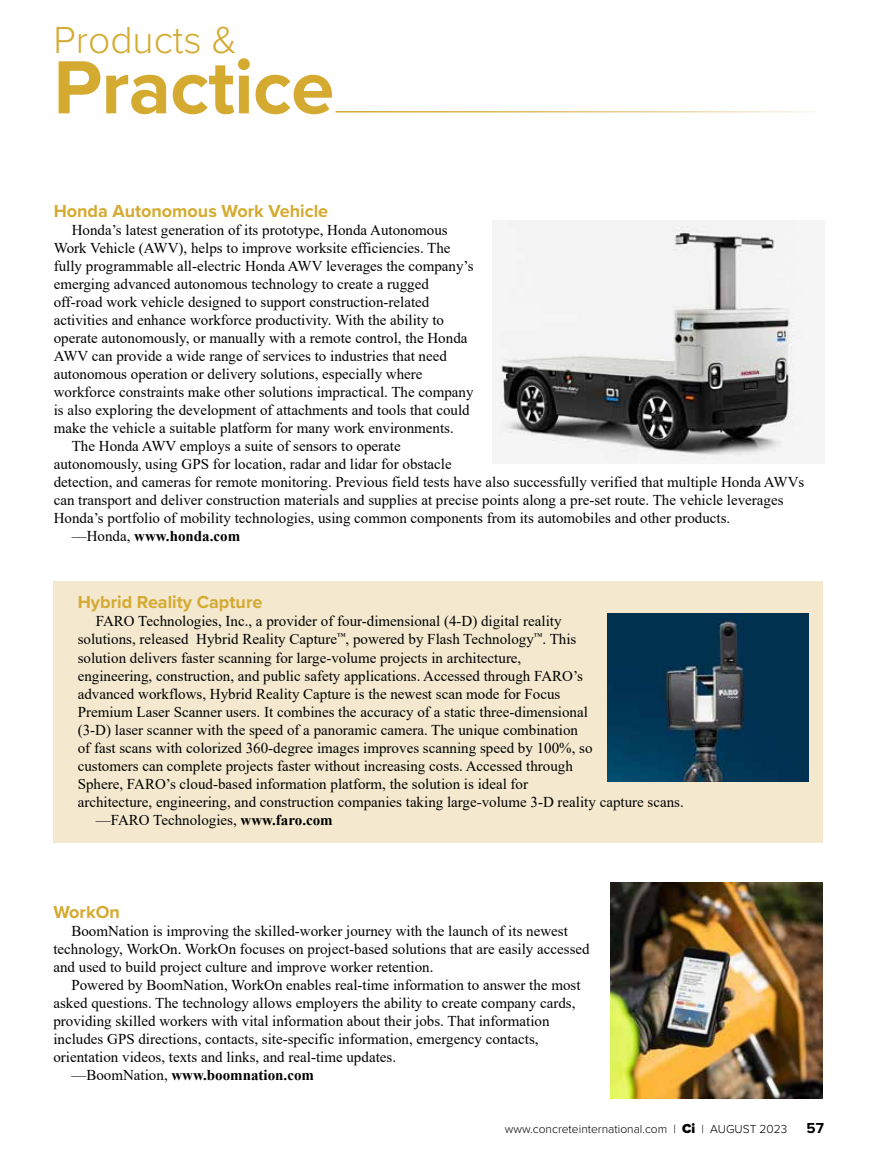
<style>
.page{position:relative;width:878px;height:1175px;background:#fff}
.page>*{position:absolute;margin:0;border:0;box-sizing:border-box;transform-origin:0 0}
.t1{font:700 78px "Proxima Nova";letter-spacing:-.01em;color:#d5aa31}
.t2{font:300 39px "Proxima Nova";color:#d5aa31}
.t3{font:700 18px "Proxima Nova";color:#d5aa31}
.t4{font:15px/18px "Times New Roman";color:#000}
.t5{font:700 15px "Times New Roman";color:#000}
.t6{font:700 15px "Proxima Nova";color:#000}
.t7{font:300 12px "Proxima Nova";color:#000}
.s1{font-weight:400}
.s2{font-weight:700}
.s3{font-weight:900;font-size:13.5px}
</style>
<div class="page">
<div style="left:53px;top:580px;width:769px;height:262px;background:#f4e8cf"></div>
<img style="left:499px;top:220px;width:304px;height:241px">
<img style="left:607px;top:614px;width:201px;height:167px">
<img style="left:610px;top:882px;width:212px;height:216px">
<h2 class="t2" style="left:53px;top:11px;width:185px">Products &amp;</h2>
<h1 class="t1" style="left:53px;top:29px;width:282px">Practice</h1>
<p class="t3" style="left:54px;top:197px;width:276px">Honda Autonomous Work Vehicle</p>
<p class="t4" style="left:72px;top:220px;width:377px">Honda’s latest generation of its prototype, Honda Autonomous</p>
<p class="t4" style="left:54px;top:238px;width:398px">Work Vehicle (AWV), helps to improve worksite efficiencies. The</p>
<p class="t4" style="left:54px;top:256px;width:421px">fully programmable all-electric Honda AWV leverages the company’s</p>
<p class="t4" style="left:54px;top:274px;width:377px">emerging advanced autonomous technology to create a rugged</p>
<p class="t4" style="left:54px;top:292px;width:377px">off-road work vehicle designed to support construction-related</p>
<p class="t4" style="left:54px;top:310px;width:392px">activities and enhance workforce productivity. With the ability to</p>
<p class="t4" style="left:54px;top:328px;width:415px">operate autonomously, or manually with a remote control, the Honda</p>
<p class="t4" style="left:54px;top:346px;width:395px">AWV can provide a wide range of services to industries that need</p>
<p class="t4" style="left:54px;top:364px;width:370px">autonomous operation or delivery solutions, especially where</p>
<p class="t4" style="left:54px;top:382px;width:421px">workforce constraints make other solutions impractical. The company</p>
<p class="t4" style="left:54px;top:400px;width:417px">is also exploring the development of attachments and tools that could</p>
<p class="t4" style="left:54px;top:418px;width:401px">make the vehicle a suitable platform for many work environments.</p>
<p class="t4" style="left:72px;top:436px;width:330px">The Honda AWV employs a suite of sensors to operate</p>
<p class="t4" style="left:54px;top:454px;width:399px">autonomously, using GPS for location, radar and lidar for obstacle</p>
<p class="t4" style="left:54px;top:472px;width:752px">detection, and cameras for remote monitoring. Previous field tests have also successfully verified that multiple Honda AWVs</p>
<p class="t4" style="left:54px;top:490px;width:731px">can transport and deliver construction materials and supplies at precise points along a pre-set route. The vehicle leverages</p>
<p class="t4" style="left:54px;top:508px;width:678px">Honda’s portfolio of mobility technologies, using common components from its automobiles and other products.</p>
<p class="t5" style="left:72px;top:525px;width:170px"><span class="s1">––Honda,</span> www.honda.com</p>
<p class="t3" style="left:78px;top:589px;width:186px">Hybrid Reality Capture</p>
<p class="t4" style="left:96px;top:612px;width:467px">FARO Technologies, Inc., a provider of four-dimensional (4-D) digital reality</p>
<p class="t4" style="left:78px;top:630px;width:500px">solutions, released Hybrid Reality Capture<sup>™</sup>, powered by Flash Technology<sup>™</sup>. This</p>
<p class="t4" style="left:78px;top:648px;width:445px">solution delivers faster scanning for large-volume projects in architecture,</p>
<p class="t4" style="left:78px;top:666px;width:507px">engineering, construction, and public safety applications. Accessed through FARO’s</p>
<p class="t4" style="left:78px;top:684px;width:484px">advanced workflows, Hybrid Reality Capture is the newest scan mode for Focus</p>
<p class="t4" style="left:78px;top:702px;width:511px">Premium Laser Scanner users. It combines the accuracy of a static three-dimensional</p>
<p class="t4" style="left:78px;top:720px;width:501px">(3-D) laser scanner with the speed of a panoramic camera. The unique combination</p>
<p class="t4" style="left:78px;top:738px;width:516px">of fast scans with colorized 360-degree images improves scanning speed by 100%, so</p>
<p class="t4" style="left:78px;top:756px;width:496px">customers can complete projects faster without increasing costs. Accessed through</p>
<p class="t4" style="left:78px;top:774px;width:452px">Sphere, FARO’s cloud-based information platform, the solution is ideal for</p>
<p class="t4" style="left:78px;top:792px;width:607px">architecture, engineering, and construction companies taking large-volume 3-D reality capture scans.</p>
<p class="t4" style="left:96px;top:810px;width:238px">—FARO Technologies, <span class="s2">www.faro.com</span></p>
<p class="t3" style="left:53px;top:898px;width:68px">WorkOn</p>
<p class="t4" style="left:53px;top:921px;width:537px;text-indent:18px">BoomNation is improving the skilled-worker journey with the launch of its newest technology, WorkOn. WorkOn focuses on project-based solutions that are easily accessed and used to build project culture and improve worker retention.</p>
<p class="t4" style="left:71px;top:975px;width:510px">Powered by BoomNation, WorkOn enables real-time information to answer the most</p>
<p class="t4" style="left:53px;top:993px;width:523px">asked questions. The technology allows employers the ability to create company cards,</p>
<p class="t4" style="left:53px;top:1011px;width:497px">providing skilled workers with vital information about their jobs. That information</p>
<p class="t4" style="left:53px;top:1029px;width:487px">includes GPS directions, contacts, site-specific information, emergency contacts,</p>
<p class="t4" style="left:53px;top:1047px;width:344px">orientation videos, texts and links, and real-time updates.</p>
<p class="t5" style="left:71px;top:1063px;width:244px"><span class="s1">––BoomNation,</span> www.boomnation.com</p>
<p class="t7" style="left:505px;top:1119px;width:284px">www.concreteinternational.com | <span class="s3">Ci</span> | AUGUST 2023</p>
<p class="t6" style="left:806px;top:1116px;width:19px">57</p>
</div>
